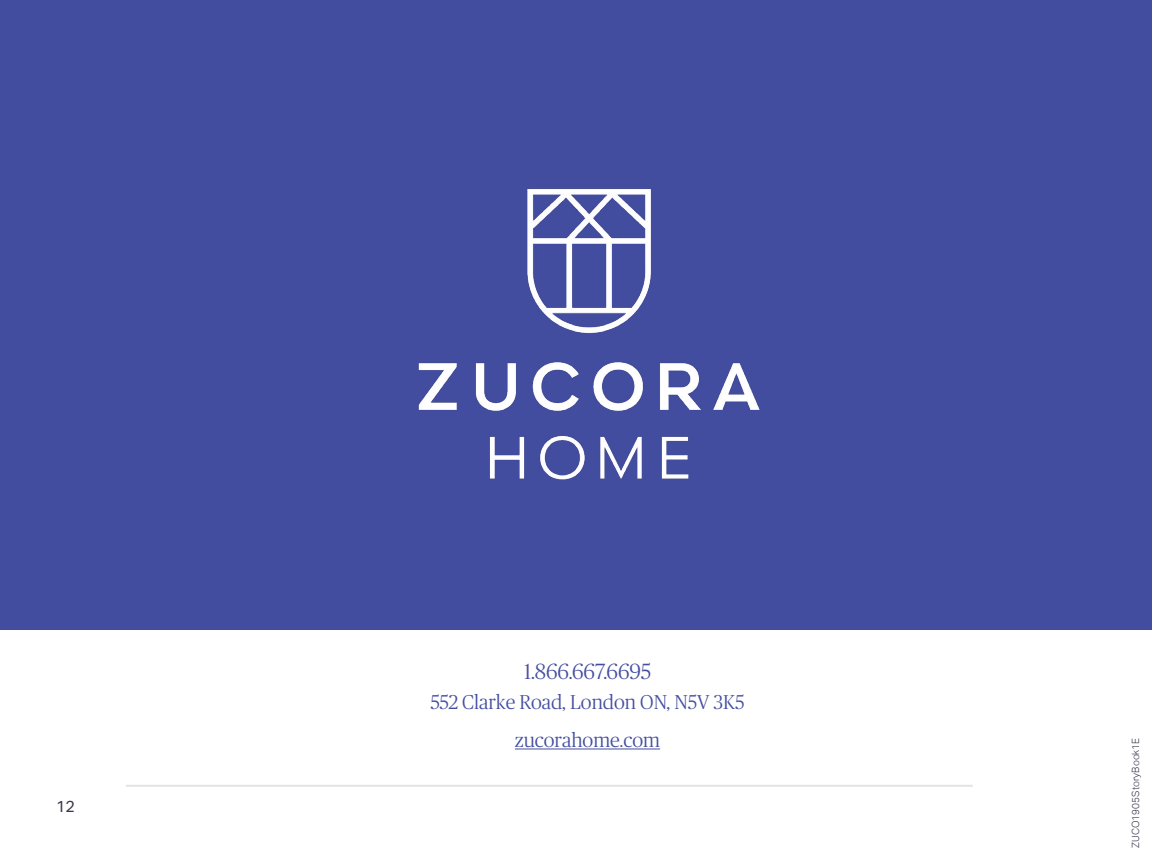
<style>
.page{position:relative;width:1152px;height:864px;background:#fff}
.page>*{position:absolute;margin:0;border:0;box-sizing:border-box;transform-origin:0 0}
.t1{font:300 22px "Publico Headline";color:#434da0}
.t2{font:300 20px "Publico Headline";color:#434da0}
.t3{font:300 20px "Publico Headline";color:#424d9e}
.t4{font:16px "Aktiv Grotesk";color:#36384b}
.t5{font:300 10px "Aktiv Grotesk";color:#36384b}
</style>
<div class="page">
<hr style="left:126px;top:785px;width:847px;height:2px;background:#e3e3e3">
<div style="left:0;top:0;width:1152px;height:630px;background:#434da0"></div>
<img style="left:418px;top:188px;width:342px;height:292px">
<hr style="left:515px;top:748px;width:145px;height:1px;background:#424d9e">
<p class="t4" style="left:56px;top:797px;width:20px">12</p>
<p class="t1" style="left:524px;top:656px;width:129px">1.866.667.6695</p>
<p class="t2" style="left:431px;top:688px;width:315px">552 Clarke Road, London ON, N5V 3K5</p>
<p class="t3" style="left:515px;top:726px;width:147px">zucorahome.com</p>
<p class="t5" style="left:1130px;top:848px;width:111px;rotate:-90deg">ZUCO1905StoryBook1E</p>
</div>
